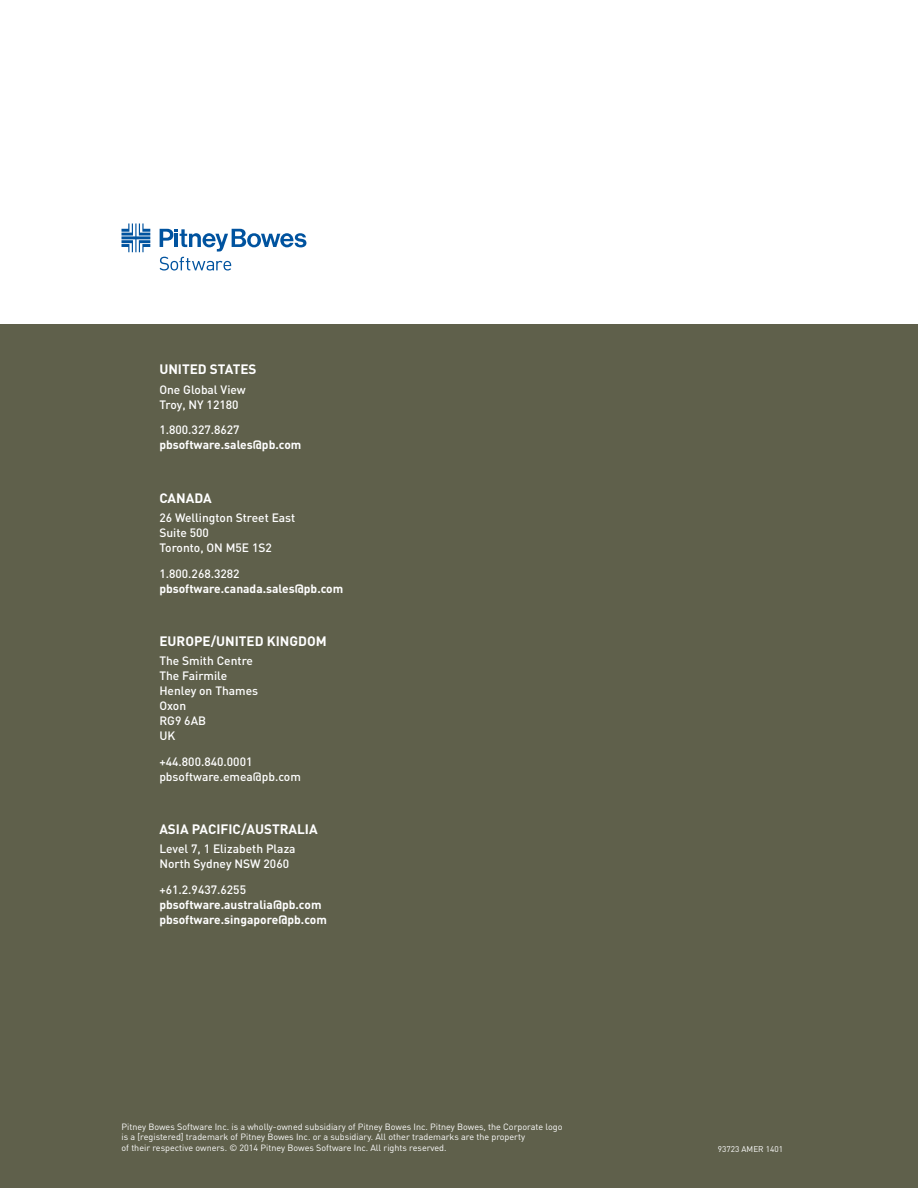
<style>
.page{position:relative;width:918px;height:1188px;background:#fff}
.page>*{position:absolute;margin:0;border:0;box-sizing:border-box;transform-origin:0 0}
.t1{font:700 13.5px "DIN";color:#fff}
.t2{font:500 12px/15px "DIN";color:#fff}
.t3{font:700 12px/15px "DIN";color:#fff}
.t4{font:9px/10.5px "DIN";color:#fff}
.t5{font:8.25px "DIN";color:#fff}
</style>
<div class="page">
<div style="left:0;top:324px;width:918px;height:864px;background:#5f604b"></div>
<svg style="left:121px;top:224px;width:29px;height:28px"></svg>
<svg style="left:160px;top:229px;width:146px;height:42px"></svg>
<h1 class="t1" style="left:159px;top:361px;width:9px">Unite</h1>
<h1 class="t1" style="left:198px;top:361px;width:29px">d States</h1>
<h2 class="t2" style="left:159px;top:381px;width:88px">One Global View<br>Troy, NY 12180</h2>
<h2 class="t2" style="left:159px;top:422px;width:82px">1.800.327.8627</h2>
<h2 class="t3" style="left:159px;top:437px;width:144px">pbsoftware.sales@pb.com</h2>
<h1 class="t1" style="left:159px;top:489px;width:54px">CANADA</h1>
<h2 class="t2" style="left:159px;top:510px;width:137px">26 Wellington Street East<br>Suite 500<br>Toronto, ON M5E 1S2</h2>
<h2 class="t2" style="left:159px;top:565px;width:82px">1.800.268.3282</h2>
<h2 class="t3" style="left:159px;top:580px;width:185px">pbsoftware.canada.sales@pb.com</h2>
<h1 class="t1" style="left:159px;top:632px;width:169px">EUROPE/UNITED KINGDOM</h1>
<h2 class="t2" style="left:159px;top:653px;width:100px">The Smith Centre<br>The Fairmile<br>Henley on Thames<br>Oxon<br>RG9 6AB<br>UK</h2>
<h2 class="t2" style="left:159px;top:754px;width:143px">+44.800.840.0001 pbsoftware.emea@pb.com</h2>
<h1 class="t1" style="left:159px;top:820px;width:160px">ASIA PACIFIC/AUSTRALIA</h1>
<h2 class="t2" style="left:159px;top:841px;width:138px">Level 7, 1 Elizabeth Plaza<br>North Sydney NSW 2060</h2>
<h2 class="t2" style="left:159px;top:882px;width:88px">+61.2.9437.6255</h2>
<h2 class="t3" style="left:159px;top:897px;width:169px">pbsoftware.australia@pb.com pbsoftware.singapore@pb.com</h2>
<p class="t4" style="left:122px;top:1121px;width:443px">Pitney Bowes Software Inc. is a wholly-owned subsidiary of Pitney Bowes Inc. Pitney Bowes, the Corporate logo is a [registered] trademark of Pitney Bowes Inc. or a subsidiary. All other trademarks are the property<br>of their respective owners. © 2014 Pitney Bowes Software Inc. All rights reserved.</p>
<p class="t5" style="left:718px;top:1143px;width:67px">93723 AMER 1401</p>
</div>
